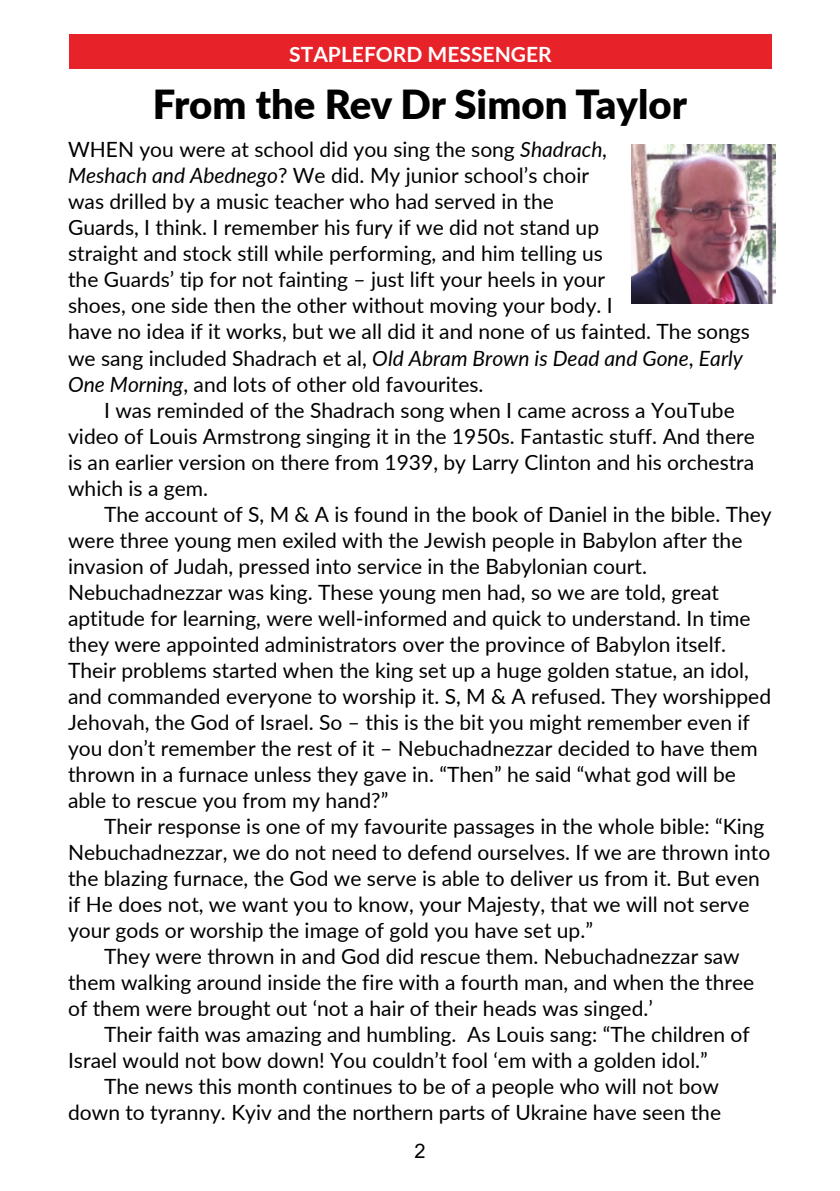
<style>
.page{position:relative;width:840px;height:1191px;background:#fff}
.page>*{position:absolute;margin:0;border:0;box-sizing:border-box;transform-origin:0 0}
.t1{font:900 40px "Lato";color:#000}
.t2{font:21px/26px "Lato";color:#000}
.t3{font:700 21px "Lato";color:#fff}
.t4{font:20px "Arial";color:#000}
.s1{font-style:italic}
</style>
<div class="page">
<div style="left:69px;top:34px;width:702px;height:34px;background:#e72229"></div>
<img style="left:631px;top:145px;width:144px;height:158px">
<p class="t3" style="left:289px;top:45px;width:264px">STAPLEFORD MESSENGER</p>
<h1 class="t1" style="left:153px;top:87px;width:535px">From the Rev Dr Simon Taylor</h1>
<p class="t2" style="left:68px;top:138px;width:683px">WHEN you were at school did you sing the song <span class="s1">Shadrach,<br>Meshach and Abednego</span>? We did. My junior school’s choir<br>was drilled by a music teacher who had served in the<br>Guards, I think. I remember his fury if we did not stand up<br>straight and stock still while performing, and him telling us<br>the Guards’ tip for not fainting – just lift your heels in your<br>shoes, one side then the other without moving your body. I<br>have no idea if it works, but we all did it and none of us fainted. The songs we sang included Shadrach et al, <span class="s1">Old Abram Brown is Dead and Gone</span>, <span class="s1">Early One Morning</span>, and lots of other old favourites.</p>
<p class="t2" style="left:68px;top:398px;width:688px;text-indent:36px">I was reminded of the Shadrach song when I came across a YouTube video of Louis Armstrong singing it in the 1950s. Fantastic stuff. And there is an earlier version on there from 1939, by Larry Clinton and his orchestra which is a gem.</p>
<p class="t2" style="left:68px;top:502px;width:704px;text-indent:36px">The account of S, M &amp; A is found in the book of Daniel in the bible. They were three young men exiled with the Jewish people in Babylon after the invasion of Judah, pressed into service in the Babylonian court.<br>Nebuchadnezzar was king. These young men had, so we are told, great aptitude for learning, were well-informed and quick to understand. In time they were appointed administrators over the province of Babylon itself.<br>Their problems started when the king set up a huge golden statue, an idol, and commanded everyone to worship it. S, M &amp; A refused. They worshipped Jehovah, the God of Israel. So – this is the bit you might remember even if you don’t remember the rest of it – Nebuchadnezzar decided to have them thrown in a furnace unless they gave in. “Then” he said “what god will be able to rescue you from my hand?”</p>
<p class="t2" style="left:68px;top:814px;width:703px;text-indent:36px">Their response is one of my favourite passages in the whole bible: “King Nebuchadnezzar, we do not need to defend ourselves. If we are thrown into the blazing furnace, the God we serve is able to deliver us from it. But even if He does not, we want you to know, your Majesty, that we will not serve your gods or worship the image of gold you have set up.”</p>
<p class="t2" style="left:68px;top:944px;width:687px;text-indent:36px">They were thrown in and God did rescue them. Nebuchadnezzar saw them walking around inside the fire with a fourth man, and when the three of them were brought out ‘not a hair of their heads was singed.’</p>
<p class="t2" style="left:68px;top:1022px;width:682px;text-indent:36px">Their faith was amazing and humbling. As Louis sang: “The children of<br>Israel would not bow down! You couldn’t fool ‘em with a golden idol.”</p>
<p class="t2" style="left:68px;top:1074px;width:654px;text-align:right">The news this month continues to be of a people who will not bow down to tyranny. Kyiv and the northern parts of Ukraine have seen the</p>
<p class="t4" style="left:414px;top:1143px;width:13px">2</p>
</div>
